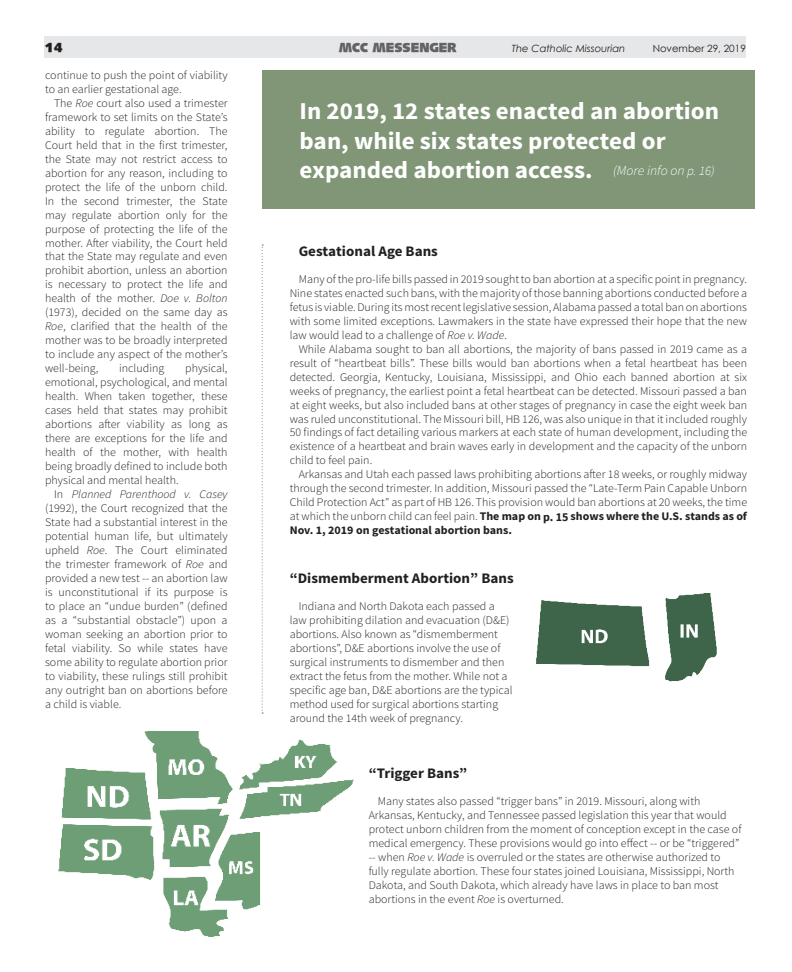
<style>
.page{position:relative;width:792px;height:972px;background:#fff}
.page>*{position:absolute;margin:0;border:0;box-sizing:border-box;transform-origin:0 0}
.t1{font:700 24.3px/29.1px "Source Sans Pro";color:#fff}
.t2{font:700 14.6px "Source Sans Pro";color:#231f20}
.t3{font:italic 300 13.6px "Source Sans Pro";color:#fff}
.t4{font:13px "Facile Black SSK Bold";color:#636366}
.Body_Text{font:italic 300 13px "Source Sans Pro";color:#fff}
.t5{font:13px "Facile Black SSK Bold";color:#231f20}
.Body_Text-2{font:700 12px "Source Sans Pro";color:#231f20}
.t6{font:300 11.6px/14px "Source Sans Pro";color:#231f20}
.t7{font:700 11.6px "Source Sans Pro";color:#231f20}
.t8{font:italic 300 11.6px "Source Sans Pro";color:#231f20}
.t9{font:italic 10px "Century Gothic";color:#231f20}
.t10{font:10px "Century Gothic";color:#231f20}
.s1{font-style:italic}
.s2{font-style:normal}
.s3{font-weight:300}
</style>
<div class="page">
<div style="left:44px;top:36px;width:702px;height:22px;background:#e6e7e9"></div>
<div style="left:262px;top:70px;width:493px;height:139px;background:#809677"></div>
<svg style="left:262px;top:245px;width:1px;height:469px"></svg>
<img style="left:535px;top:593px;width:182px;height:89px">
<img style="left:58px;top:731px;width:296px;height:206px">
<p class="t5" style="left:44px;top:40px;width:21px">14</p>
<p class="t4" style="left:339px;top:40px;width:120px">MCC MESSENGER</p>
<p class="t9" style="left:512px;top:42px;width:115px">The Catholic Missourian</p>
<p class="t10" style="left:653px;top:42px;width:95px">November 29, 2019</p>
<p class="t6" style="left:45px;top:68px;width:184px">continue to push the point of viability</p>
<p class="t6" style="left:45px;top:82px;width:138px">to an earlier gestational age.</p>
<p class="t6" style="left:54px;top:96px;width:175px">The <span class="s1">Roe</span> court also used a trimester</p>
<p class="t6" style="left:45px;top:110px;width:184px">framework to set limits on the State’s</p>
<p class="t6" style="left:45px;top:124px;width:184px">ability to regulate abortion. The</p>
<p class="t6" style="left:45px;top:138px;width:184px">Court held that in the first trimester,</p>
<p class="t6" style="left:45px;top:152px;width:184px">the State may not restrict access to</p>
<p class="t6" style="left:45px;top:166px;width:184px">abortion for any reason, including to</p>
<p class="t6" style="left:45px;top:180px;width:184px">protect the life of the unborn child.</p>
<p class="t6" style="left:45px;top:194px;width:184px">In the second trimester, the State</p>
<p class="t6" style="left:45px;top:208px;width:184px">may regulate abortion only for the</p>
<p class="t6" style="left:45px;top:222px;width:184px">purpose of protecting the life of the</p>
<p class="t6" style="left:45px;top:236px;width:184px">mother. After viability, the Court held</p>
<p class="t6" style="left:45px;top:250px;width:184px">that the State may regulate and even</p>
<p class="t6" style="left:45px;top:264px;width:184px">prohibit abortion, unless an abortion</p>
<p class="t6" style="left:45px;top:278px;width:184px">is necessary to protect the life and</p>
<p class="t6" style="left:45px;top:292px;width:184px">health of the mother. <span class="s1">Doe v. Bolton</span></p>
<p class="t6" style="left:45px;top:306px;width:184px">(1973), decided on the same day as</p>
<p class="t6" style="left:45px;top:320px;width:184px"><span class="s1">Roe</span>, clarified that the health of the</p>
<p class="t6" style="left:45px;top:334px;width:184px">mother was to be broadly interpreted</p>
<p class="t6" style="left:45px;top:348px;width:184px">to include any aspect of the mother’s</p>
<p class="t6" style="left:45px;top:361px;width:55px">well-being,</p>
<p class="t6" style="left:119px;top:361px;width:47px">including</p>
<p class="t6" style="left:185px;top:361px;width:44px">physical,</p>
<p class="t6" style="left:45px;top:375px;width:184px">emotional, psychological, and mental</p>
<p class="t6" style="left:45px;top:389px;width:184px">health. When taken together, these</p>
<p class="t6" style="left:45px;top:403px;width:184px">cases held that states may prohibit</p>
<p class="t6" style="left:45px;top:417px;width:184px">abortions after viability as long as</p>
<p class="t6" style="left:45px;top:431px;width:184px">there are exceptions for the life and</p>
<p class="t6" style="left:45px;top:445px;width:184px">health of the mother, with health</p>
<p class="t6" style="left:45px;top:459px;width:184px">being broadly defined to include both</p>
<p class="t6" style="left:45px;top:473px;width:135px">physical and mental health.</p>
<p class="t8" style="left:54px;top:487px;width:175px"><span class="s2">In</span> Planned Parenthood v. Casey</p>
<p class="t6" style="left:45px;top:501px;width:184px">(1992), the Court recognized that the</p>
<p class="t6" style="left:45px;top:515px;width:184px">State had a substantial interest in the</p>
<p class="t6" style="left:45px;top:529px;width:184px">potential human life, but ultimately</p>
<p class="t6" style="left:45px;top:543px;width:184px">upheld <span class="s1">Roe</span>. The Court eliminated</p>
<p class="t6" style="left:45px;top:557px;width:184px">the trimester framework of <span class="s1">Roe</span> and</p>
<p class="t6" style="left:45px;top:571px;width:184px">provided a new test -- an abortion law</p>
<p class="t6" style="left:45px;top:585px;width:184px">is unconstitutional if its purpose is</p>
<p class="t6" style="left:45px;top:599px;width:184px">to place an “undue burden” (defined</p>
<p class="t6" style="left:45px;top:613px;width:184px">as a “substantial obstacle”) upon a</p>
<p class="t6" style="left:45px;top:627px;width:184px">woman seeking an abortion prior to</p>
<p class="t6" style="left:45px;top:641px;width:184px">fetal viability. So while states have</p>
<p class="t6" style="left:45px;top:655px;width:184px">some ability to regulate abortion prior</p>
<p class="t6" style="left:45px;top:669px;width:184px">to viability, these rulings still prohibit</p>
<p class="t6" style="left:45px;top:683px;width:184px">any outright ban on abortions before</p>
<p class="t6" style="left:45px;top:697px;width:78px">a child is viable.</p>
<p class="t1" style="left:300px;top:98px;width:421px">In 2019, 12 states enacted an abortion ban, while six states protected or expanded abortion access.</p>
<p class="t3" style="left:613px;top:162px;width:106px">(More info on pg. 4)</p>
<p class="Body_Text" style="left:687px;top:163px;width:29px">p. 16)</p>
<p class="t2" style="left:299px;top:242px;width:141px">Gestational Age Bans</p>
<p class="t6" style="left:299px;top:272px;width:450px">Many of the pro-life bills passed in 2019 sought to ban abortion at a specific point in pregnancy.</p>
<p class="t6" style="left:290px;top:286px;width:459px">Nine states enacted such bans, with the majority of those banning abortions conducted before a</p>
<p class="t6" style="left:290px;top:300px;width:459px">fetus is viable. During its most recent legislative session, Alabama passed a total ban on abortions</p>
<p class="t6" style="left:290px;top:314px;width:459px">with some limited exceptions. Lawmakers in the state have expressed their hope that the new</p>
<p class="t6" style="left:290px;top:328px;width:219px">law would lead to a challenge of <span class="s1">Roe v. Wade</span>.</p>
<p class="t6" style="left:299px;top:342px;width:450px">While Alabama sought to ban all abortions, the majority of bans passed in 2019 came as a</p>
<p class="t6" style="left:290px;top:356px;width:459px">result of “heartbeat bills”. These bills would ban abortions when a fetal heartbeat has been</p>
<p class="t6" style="left:290px;top:370px;width:459px">detected. Georgia, Kentucky, Louisiana, Mississippi, and Ohio each banned abortion at six</p>
<p class="t6" style="left:290px;top:384px;width:459px">weeks of pregnancy, the earliest point a fetal heartbeat can be detected. Missouri passed a ban</p>
<p class="t6" style="left:290px;top:398px;width:459px">at eight weeks, but also included bans at other stages of pregnancy in case the eight week ban</p>
<p class="t6" style="left:290px;top:412px;width:459px">was ruled unconstitutional. The Missouri bill, HB 126, was also unique in that it included roughly</p>
<p class="t6" style="left:290px;top:426px;width:459px">50 findings of fact detailing various markers at each state of human development, including the</p>
<p class="t6" style="left:290px;top:440px;width:459px">existence of a heartbeat and brain waves early in development and the capacity of the unborn</p>
<p class="t6" style="left:290px;top:454px;width:84px">child to feel pain.</p>
<p class="t6" style="left:299px;top:468px;width:450px">Arkansas and Utah each passed laws prohibiting abortions after 18 weeks, or roughly midway</p>
<p class="t6" style="left:290px;top:482px;width:459px">through the second trimester. In addition, Missouri passed the “Late-Term Pain Capable Unborn</p>
<p class="t6" style="left:290px;top:496px;width:459px">Child Protection Act" as part of HB 126. This provision would ban abortions at 20 weeks, the time</p>
<p class="t7" style="left:290px;top:509px;width:459px"><span class="s3">at which the unborn child can feel pain.</span> The map on pg. 3 shows where the U.S. stands as of</p>
<p class="t7" style="left:290px;top:523px;width:224px">Nov. 1, 2019 on gestational abortion bans.</p>
<p class="Body_Text-2" style="left:543px;top:508px;width:27px">p. 15</p>
<p class="t2" style="left:290px;top:569px;width:225px">“Dismemberment Abortion” Bans</p>
<p class="t6" style="left:290px;top:599px;width:224px;text-indent:9px">Indiana and North Dakota each passed a law prohibiting dilation and evacuation (D&amp;E) abortions. Also known as “dismemberment abortions”, D&amp;E abortions involve the use of surgical instruments to dismember and then extract the fetus from the mother. While not a specific age ban, D&amp;E abortions are the typical method used for surgical abortions starting around the 14th week of pregnancy.</p>
<p class="t2" style="left:369px;top:764px;width:100px">“Trigger Bans”</p>
<p class="t6" style="left:369px;top:794px;width:374px;text-indent:9px">Many states also passed “trigger bans” in 2019. Missouri, along with Arkansas, Kentucky, and Tennessee passed legislation this year that would protect unborn children from the moment of conception except in the case of medical emergency. These provisions would go into effect -- or be “triggered” -- when <span class="s1">Roe v. Wade</span> is overruled or the states are otherwise authorized to fully regulate abortion. These four states joined Louisiana, Mississippi, North Dakota, and South Dakota, which already have laws in place to ban most abortions in the event <span class="s1">Roe</span> is overturned.</p>
</div>
